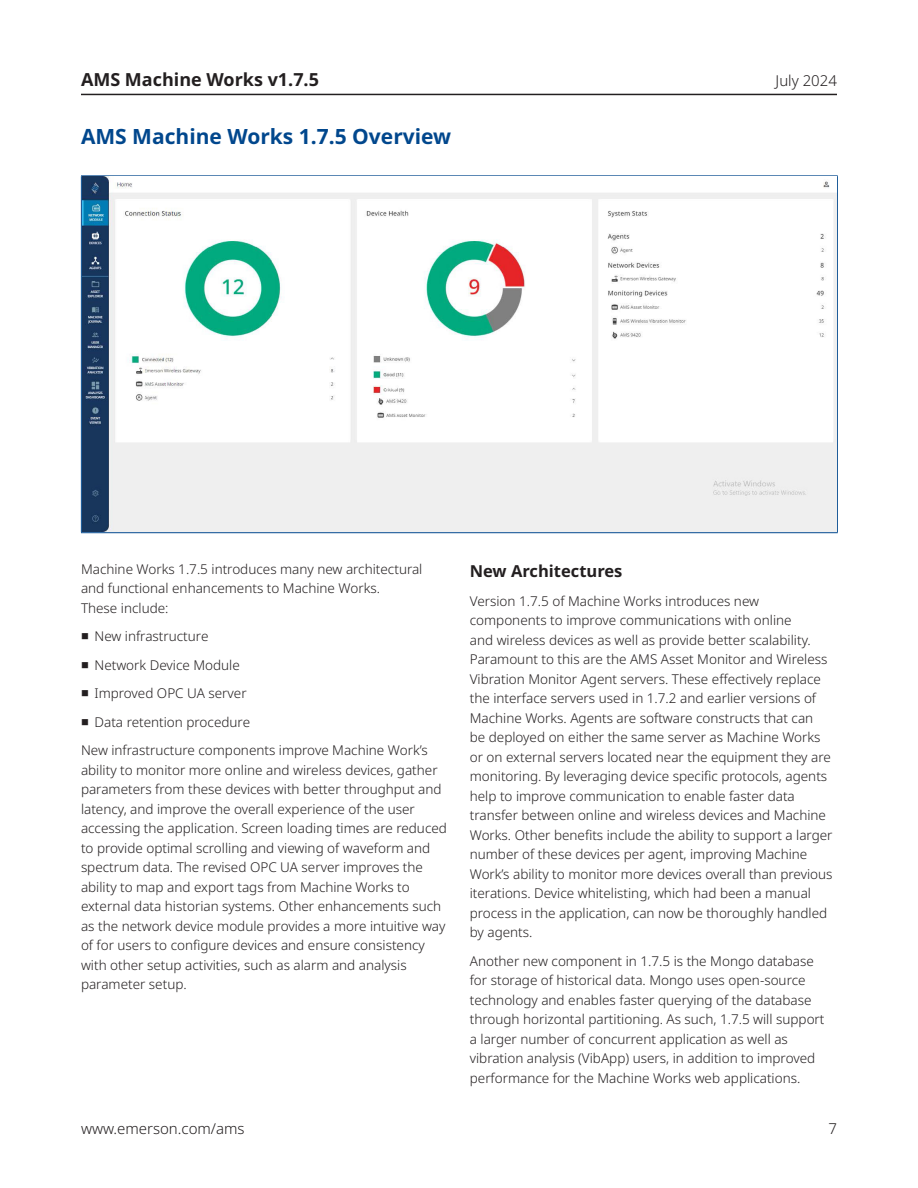
<style>
.page{position:relative;width:918px;height:1188px;background:#fff}
.page>*{position:absolute;margin:0;border:0;box-sizing:border-box;transform-origin:0 0}
.Subhead_1{font:700 21px "Noto Sans";color:#01478d}
.t1{font:700 18px "Noto Sans";color:#231f20}
.Subhead_2{font:700 16.5px "Noto Sans";color:#231f20}
.t2{font:300 15px "Noto Sans";color:#231f20}
.Body_Text{font:300 13.5px/19.5px "Noto Sans";color:#231f20}
</style>
<div class="page">
<hr style="left:81px;top:94px;width:756px;height:1px;background:#231f20">
<hr style="left:81px;top:175px;width:757px;height:1px;background:#01478d">
<hr style="left:81px;top:176px;width:1px;height:356px;background:#01478d">
<hr style="left:837px;top:176px;width:1px;height:356px;background:#01478d">
<hr style="left:81px;top:532px;width:757px;height:1px;background:#01478d">
<img style="left:83px;top:177px;width:753px;height:355px">
<h2 class="t1" style="left:81px;top:69px;width:240px">AMS Machine Works v1.7.5</h2>
<p class="t2" style="left:776px;top:72px;width:63px">July 2024</p>
<p class="Subhead_1" style="left:81px;top:124px;width:372px">AMS Machine Works 1.7.5 Overview</p>
<p class="Body_Text" style="left:81px;top:559px;width:343px">Machine Works 1.7.5 introduces many new architectural and functional enhancements to Machine Works.<br>These include:</p>
<p class="Body_Text" style="left:94px;top:627px;width:115px">New infrastructure</p>
<p class="Body_Text" style="left:94px;top:655px;width:147px">Network Device Module</p>
<p class="Body_Text" style="left:94px;top:684px;width:154px">Improved OPC UA server</p>
<p class="Body_Text" style="left:94px;top:712px;width:157px">Data retention procedure</p>
<p class="Body_Text" style="left:81px;top:741px;width:367px">New infrastructure components improve Machine Work’s ability to monitor more online and wireless devices, gather parameters from these devices with better throughput and latency, and improve the overall experience of the user accessing the application. Screen loading times are reduced to provide optimal scrolling and viewing of waveform and spectrum data. The revised OPC UA server improves the ability to map and export tags from Machine Works to external data historian systems. Other enhancements such as the network device module provides a more intuitive way of for users to configure devices and ensure consistency with other setup activities, such as alarm and analysis parameter setup.</p>
<p class="Subhead_2" style="left:470px;top:562px;width:154px">New Architectures</p>
<p class="Body_Text" style="left:470px;top:591px;width:364px">Version 1.7.5 of Machine Works introduces new components to improve communications with online<br>and wireless devices as well as provide better scalability.<br>Paramount to this are the AMS Asset Monitor and Wireless Vibration Monitor Agent servers. These effectively replace the interface servers used in 1.7.2 and earlier versions of Machine Works. Agents are software constructs that can<br>be deployed on either the same server as Machine Works or on external servers located near the equipment they are monitoring. By leveraging device specific protocols, agents help to improve communication to enable faster data transfer between online and wireless devices and Machine Works. Other benefits include the ability to support a larger number of these devices per agent, improving Machine Work’s ability to monitor more devices overall than previous iterations. Device whitelisting, which had been a manual process in the application, can now be thoroughly handled by agents.</p>
<p class="Body_Text" style="left:470px;top:951px;width:356px">Another new component in 1.7.5 is the Mongo database for storage of historical data. Mongo uses open-source technology and enables faster querying of the database through horizontal partitioning. As such, 1.7.5 will support a larger number of concurrent application as well as vibration analysis (VibApp) users, in addition to improved performance for the Machine Works web applications.</p>
<p class="t2" style="left:81px;top:1120px;width:165px">www.emerson.com/ams</p>
<p class="t2" style="left:828px;top:1120px;width:10px">7</p>
</div>
